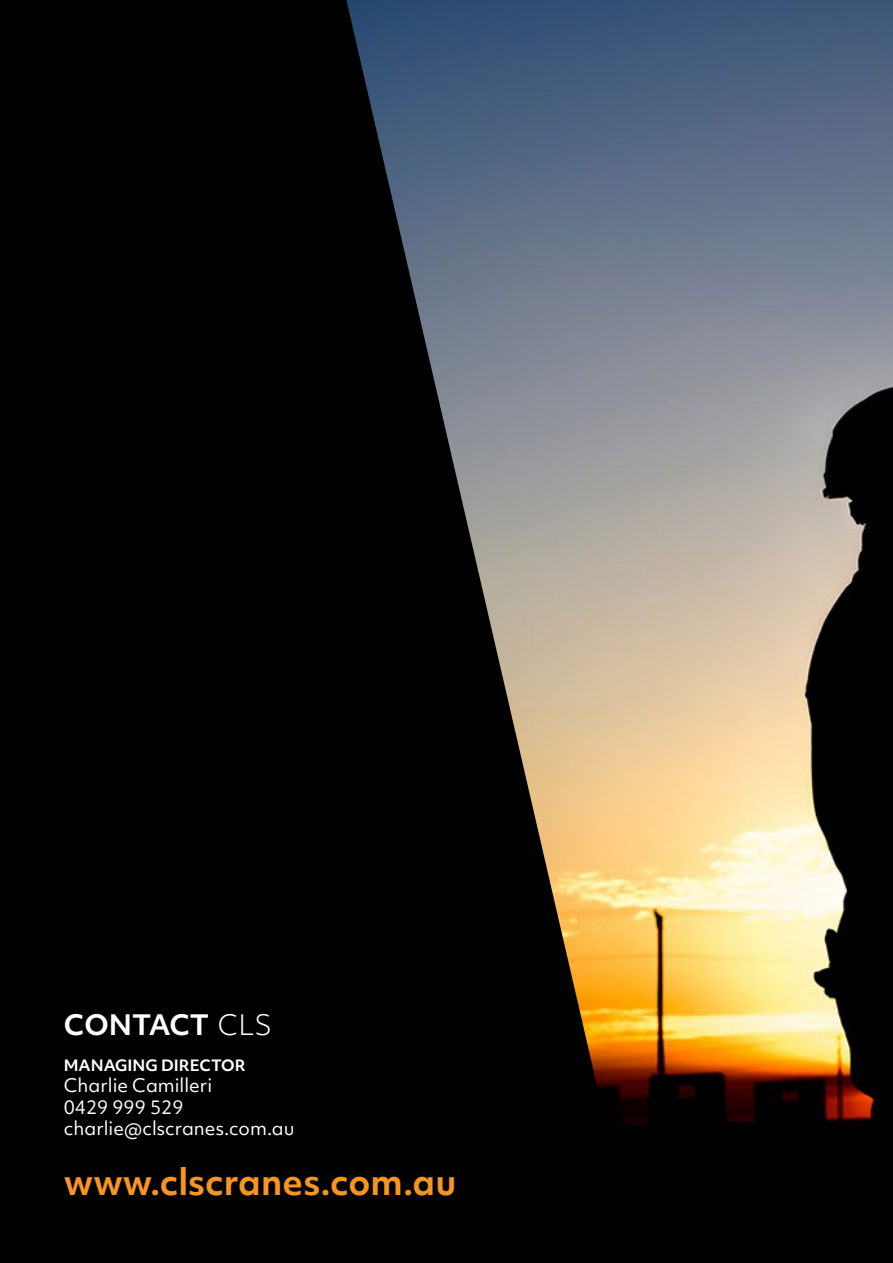
<style>
.page{position:relative;width:893px;height:1263px;background:#fff}
.page>*{position:absolute;margin:0;border:0;box-sizing:border-box;transform-origin:0 0}
.t1{font:700 34.5px "Objektiv Mk 1";color:#f89521}
.t2{font:700 27px "Objektiv Mk 1";color:#fff}
.t3{font:18px/21.6px "Objektiv Mk 1";color:#fff}
.t4{font:700 15px "Objektiv Mk 1";color:#fff}
.s1{font-weight:300}
</style>
<div class="page">
<img style="left:620px;top:0;width:273px;height:1263px">
<svg style="left:333px;top:0;width:287px;height:1263px;fill:#000"></svg>
<div style="left:0;top:0;width:333px;height:1263px;background:#000"></div>
<h2 class="t2" style="left:64px;top:1005px;width:210px">CONTACT <span class="s1">CLS</span></h2>
<p class="t4" style="left:64px;top:1054px;width:183px">MANAGING DIRECTOR</p>
<p class="t3" style="left:64px;top:1074px;width:232px">Charlie Camilleri<br>0429 999 529 charlie@clscranes.com.au</p>
<h1 class="t1" style="left:64px;top:1157px;width:394px">www.clscranes.com.au</h1>
</div>
